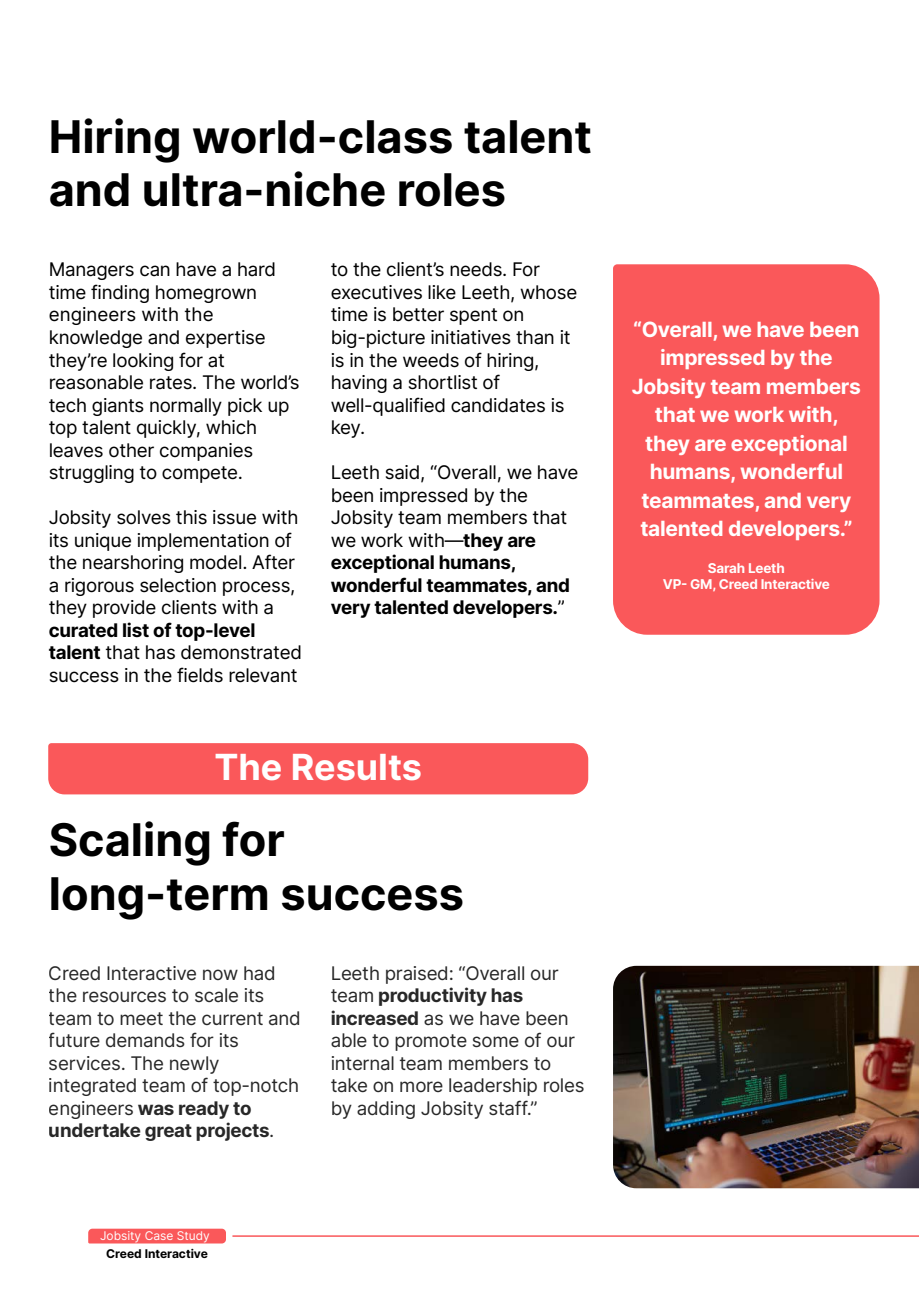
<style>
.page{position:relative;width:919px;height:1289px;background:#fff}
.page>*{position:absolute;margin:0;border:0;box-sizing:border-box;transform-origin:0 0}
.t1{font:700 45px/53.6px "Inter";color:#000}
.t2{font:700 36px "Inter";color:#fff}
.t3{font:700 21px/28.5px "Inter";letter-spacing:-.015em;color:#fff;text-align:center}
.t4{font:18.75px/22.5px "Inter";letter-spacing:-.015em;color:#000}
.t5{font:700 13.5px/16.2px "Inter";letter-spacing:-.015em;color:#fff;text-align:center}
.t6{font:12px "Inter";color:#fff}
.t7{font:700 12px "Inter";color:#000}
.s1{font-weight:700}
</style>
<div class="page">
<img style="left:613px;top:965px;width:305px;height:223px">
<div style="left:48px;top:743px;width:540px;height:51px;background:#fa585a"></div>
<svg style="left:88px;top:1228px;width:138px;height:15px;background:#fa6062"></svg>
<hr style="left:232px;top:1235px;width:686px;height:1px;background:#fa585a">
<div style="left:613px;top:264px;width:266px;height:370px;background:#fa585a"></div>
<h1 class="t1" style="left:49px;top:109px;width:544px">Hiring world-class talent and ultra-niche roles</h1>
<p class="t4" style="left:49px;top:258px;width:252px">Managers can have a hard time finding homegrown engineers with the knowledge and expertise they’re looking for at reasonable rates. The world’s tech giants normally pick up top talent quickly, which leaves other companies struggling to compete.</p>
<p class="t4" style="left:49px;top:505px;width:251px">Jobsity solves this issue with its unique implementation of the nearshoring model. After a rigorous selection process, they provide clients with a</p>
<p class="t4" style="left:49px;top:618px;width:255px"><span class="s1">curated list of top-level talent</span> that has demonstrated success in the fields relevant</p>
<p class="t4" style="left:331px;top:258px;width:248px">to the client’s needs. For executives like Leeth, whose time is better spent on big-picture initiatives than it is in the weeds of hiring, having a shortlist of well-qualified candidates is key.</p>
<p class="t4" style="left:331px;top:460px;width:249px">Leeth said, “Overall, we have been impressed by the<br>Jobsity team members that we work with—<span class="s1">they are exceptional humans, wonderful teammates, and very talented developers.</span>”</p>
<h2 class="t2" style="left:214px;top:740px;width:209px">The Results</h2>
<h1 class="t1" style="left:49px;top:812px;width:417px">Scaling for long-term success</h1>
<p class="t4" style="left:49px;top:961px;width:253px">Creed Interactive now had the resources to scale its team to meet the current and future demands for its services. The newly integrated team of top-notch engineers <span class="s1">was ready to undertake great projects</span>.</p>
<p class="t4" style="left:331px;top:961px;width:255px">Leeth praised: “Overall our team <span class="s1">productivity has increased</span> as we have been able to promote some of our internal team members to take on more leadership roles by adding Jobsity staff.”</p>
<p class="t6" style="left:100px;top:1226px;width:111px">Jobsity Case Study</p>
<p class="t7" style="left:106px;top:1244px;width:103px">Creed Interactive</p>
<p class="t3" style="left:632px;top:314px;width:231px">“Overall, we have been impressed by the<br>Jobsity team members that we work with, they are exceptional humans, wonderful teammates, and very talented developers.”</p>
<p class="t5" style="left:662px;top:560px;width:168px">Sarah Leeth<br>VP- GM, Creed Interactive</p>
</div>
